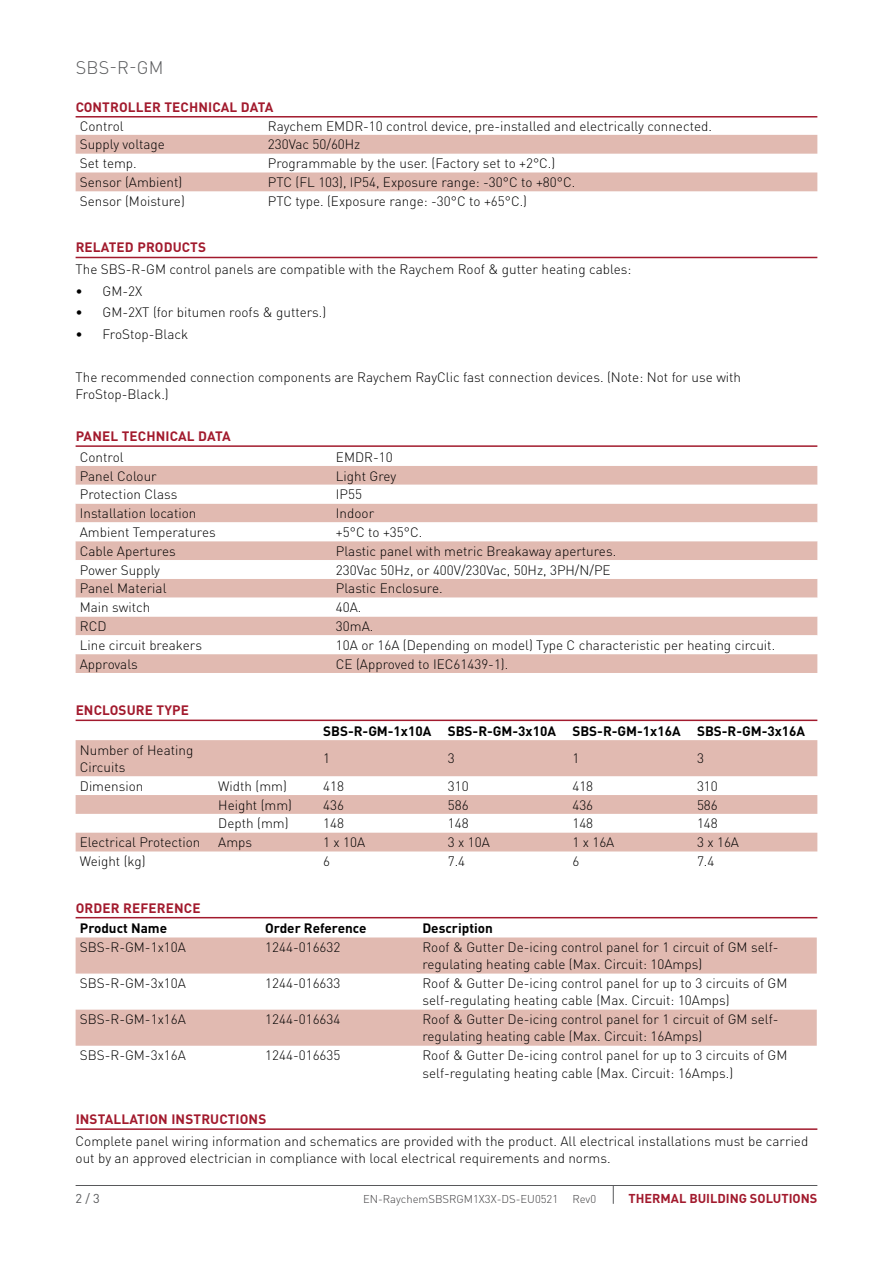
<style>
.page{position:relative;width:893px;height:1263px;background:#fff}
.page>*{position:absolute;margin:0;border:0;box-sizing:border-box;transform-origin:0 0}
.t1{font:300 18px "DIN Pro";color:#58595b}
.t2{font:300 13.5px/17.2px "DIN Pro";color:#000}
.t3{font:700 13.5px "DIN Pro";letter-spacing:.01em;color:#a21a2d}
.t4{font:700 13.5px "DIN Pro";color:#000}
.t5{font:700 12.75px "DIN Pro";color:#a21a2d}
.t6{font:12.75px "DIN Pro";color:#58595b}
.t7{font:300 11.25px "DIN Pro";color:#414042}
</style>
<div class="page">
<hr style="left:76px;top:1185px;width:741px;height:1px;background:#58595b">
<svg style="left:613px;top:1186px;width:1px;height:18px"></svg>
<hr style="left:76px;top:257px;width:741px;height:1px;background:#a21a2d">
<hr style="left:76px;top:445px;width:741px;height:2px;background:#a21a2d">
<hr style="left:76px;top:719px;width:741px;height:2px;background:#a21a2d">
<hr style="left:76px;top:917px;width:741px;height:1px;background:#a21a2d">
<hr style="left:76px;top:1128px;width:741px;height:2px;background:#a21a2d">
<div style="left:76px;top:135px;width:741px;height:19px;background:#e1bab1"></div>
<div style="left:76px;top:172px;width:741px;height:19px;background:#e1bab1"></div>
<hr style="left:76px;top:116px;width:741px;height:2px;background:#a21a2d">
<div style="left:76px;top:466px;width:741px;height:207px;background:#e1bab1"></div>
<svg style="left:76px;top:485px;width:741px;height:94px"></svg>
<svg style="left:76px;top:598px;width:741px;height:56px"></svg>
<svg style="left:76px;top:740px;width:741px;height:111px;fill:#e1bab1"></svg>
<div style="left:76px;top:795px;width:741px;height:19px;background:#e1bab1"></div>
<div style="left:76px;top:937px;width:741px;height:36px;background:#e1bab1"></div>
<div style="left:76px;top:1010px;width:741px;height:36px;background:#e1bab1"></div>
<h1 class="t1" style="left:76px;top:55px;width:89px">SBS-R-GM</h1>
<p class="t3" style="left:76px;top:98px;width:18px">CONTRO</p>
<p class="t3" style="left:128px;top:98px;width:131px">LLER TECHNICAL DATA</p>
<p class="t2" style="left:80px;top:117px;width:45px">Control</p>
<p class="t2" style="left:268px;top:117px;width:445px">Raychem EMDR-10 control device, pre-installed and electrically connected.</p>
<p class="t2" style="left:80px;top:135px;width:87px">Supply voltage</p>
<p class="t2" style="left:268px;top:135px;width:94px">230Vac 50/60Hz</p>
<p class="t2" style="left:80px;top:154px;width:58px">Set temp.</p>
<p class="t2" style="left:268px;top:154px;width:289px">Programmable by the user. (Factory set to +2°C.)</p>
<p class="t2" style="left:80px;top:173px;width:104px">Sensor (Ambient)</p>
<p class="t2" style="left:268px;top:173px;width:309px">PTC (FL 103), IP54, Exposure range: -30°C to +80°C.</p>
<p class="t2" style="left:80px;top:192px;width:107px">Sensor (Moisture)</p>
<p class="t2" style="left:268px;top:192px;width:261px">PTC type. (Exposure range: -30°C to +65°C.)</p>
<p class="t3" style="left:76px;top:238px;width:35px">RELATED</p>
<p class="t3" style="left:137px;top:238px;width:18px">PRODUCTS</p>
<p class="t2" style="left:76px;top:260px;width:557px">The SBS-R-GM control panels are compatible with the Raychem Roof &amp; gutter heating cables:</p>
<p class="t2" style="left:76px;top:281px;width:68px">• GM-2X</p>
<p class="t2" style="left:76px;top:303px;width:252px">• GM-2XT (for bitumen roofs &amp; gutters.)</p>
<p class="t2" style="left:76px;top:324px;width:114px">• FroStop-Black</p>
<p class="t2" style="left:76px;top:367px;width:667px">The recommended connection components are Raychem RayClic fast connection devices. (Note: Not for use with<br>FroStop-Black.)</p>
<p class="t3" style="left:76px;top:427px;width:18px">PANE</p>
<p class="t3" style="left:110px;top:427px;width:29px">L TECHNICA</p>
<p class="t3" style="left:187px;top:427px;width:30px">L DATA</p>
<p class="t2" style="left:80px;top:448px;width:45px">Control</p>
<p class="t2" style="left:336px;top:448px;width:58px">EMDR-10</p>
<p class="t2" style="left:80px;top:466px;width:78px">Panel Colour</p>
<p class="t2" style="left:336px;top:466px;width:62px">Light Grey</p>
<p class="t2" style="left:80px;top:485px;width:99px">Protection Class</p>
<p class="t2" style="left:336px;top:485px;width:28px">IP55</p>
<p class="t2" style="left:80px;top:504px;width:118px">Installation location</p>
<p class="t2" style="left:336px;top:504px;width:40px">Indoor</p>
<p class="t2" style="left:80px;top:523px;width:137px">Ambient Temperatures</p>
<p class="t2" style="left:336px;top:523px;width:88px">+5°C to +35°C.</p>
<p class="t2" style="left:80px;top:542px;width:97px">Cable Apertures</p>
<p class="t2" style="left:336px;top:542px;width:282px">Plastic panel with metric Breakaway apertures.</p>
<p class="t2" style="left:80px;top:561px;width:82px">Power Supply</p>
<p class="t2" style="left:336px;top:561px;width:276px">230Vac 50Hz, or 400V/230Vac, 50Hz, 3PH/N/PE</p>
<p class="t2" style="left:80px;top:579px;width:88px">Panel Material</p>
<p class="t2" style="left:336px;top:579px;width:108px">Plastic Enclosure.</p>
<p class="t2" style="left:80px;top:598px;width:72px">Main switch</p>
<p class="t2" style="left:336px;top:598px;width:27px">40A.</p>
<p class="t2" style="left:80px;top:617px;width:28px">RCD</p>
<p class="t2" style="left:336px;top:617px;width:39px">30mA.</p>
<p class="t2" style="left:80px;top:636px;width:124px">Line circuit breakers</p>
<p class="t2" style="left:336px;top:636px;width:441px">10A or 16A (Depending on model) Type C characteristic per heating circuit.</p>
<p class="t2" style="left:80px;top:655px;width:60px">Approvals</p>
<p class="t2" style="left:336px;top:655px;width:174px">CE (Approved to IEC61439-1).</p>
<p class="t3" style="left:76px;top:701px;width:44px">ENCLOSURE</p>
<p class="t3" style="left:157px;top:701px;width:25px">TYPE</p>
<p class="t4" style="left:323px;top:722px;width:484px">SBS-R-GM-1X10A SBS-R-GM-3X10A SBS-R-GM-1X16A SBS-R-GM-3X16A</p>
<p class="t2" style="left:80px;top:741px;width:115px">Number of Heating<br>Circuits</p>
<p class="t2" style="left:323px;top:749px;width:8px">1</p>
<p class="t2" style="left:448px;top:749px;width:8px">3</p>
<p class="t2" style="left:572px;top:749px;width:8px">1</p>
<p class="t2" style="left:697px;top:749px;width:8px">3</p>
<p class="t2" style="left:80px;top:777px;width:65px">Dimension</p>
<p class="t2" style="left:218px;top:777px;width:70px">Width (mm)</p>
<p class="t2" style="left:323px;top:777px;width:22px">418</p>
<p class="t2" style="left:448px;top:777px;width:22px">310</p>
<p class="t2" style="left:572px;top:777px;width:22px">418</p>
<p class="t2" style="left:697px;top:777px;width:22px">310</p>
<p class="t2" style="left:218px;top:795px;width:75px">Height (mm)</p>
<p class="t2" style="left:323px;top:795px;width:22px">436</p>
<p class="t2" style="left:448px;top:795px;width:22px">586</p>
<p class="t2" style="left:572px;top:795px;width:22px">436</p>
<p class="t2" style="left:697px;top:795px;width:22px">586</p>
<p class="t2" style="left:218px;top:814px;width:72px">Depth (mm)</p>
<p class="t2" style="left:323px;top:814px;width:22px">148</p>
<p class="t2" style="left:448px;top:814px;width:22px">148</p>
<p class="t2" style="left:572px;top:814px;width:22px">148</p>
<p class="t2" style="left:697px;top:814px;width:22px">148</p>
<p class="t2" style="left:80px;top:833px;width:122px">Electrical Protection</p>
<p class="t2" style="left:218px;top:833px;width:35px">Amps</p>
<p class="t2" style="left:323px;top:833px;width:44px">1 x 10A</p>
<p class="t2" style="left:448px;top:833px;width:44px">3 x 10A</p>
<p class="t2" style="left:572px;top:833px;width:44px">1 x 16A</p>
<p class="t2" style="left:697px;top:833px;width:44px">3 x 16A</p>
<p class="t2" style="left:80px;top:852px;width:67px">Weight (kg)</p>
<p class="t2" style="left:323px;top:852px;width:8px">6</p>
<p class="t2" style="left:448px;top:852px;width:19px">7.4</p>
<p class="t2" style="left:572px;top:852px;width:8px">6</p>
<p class="t2" style="left:697px;top:852px;width:19px">7.4</p>
<p class="t3" style="left:76px;top:899px;width:19px">ORDER</p>
<p class="t3" style="left:123px;top:899px;width:35px">REFERENCE</p>
<p class="t4" style="left:80px;top:919px;width:89px">PRODUCT NAME</p>
<p class="t4" style="left:265px;top:919px;width:103px">ORDER REFERENCE</p>
<p class="t4" style="left:422px;top:919px;width:72px">DESCRIPTION</p>
<p class="t2" style="left:80px;top:938px;width:108px">SBS-R-GM-1x10A</p>
<p class="t2" style="left:265px;top:938px;width:77px">1244-016632</p>
<p class="t2" style="left:422px;top:938px;width:358px">Roof &amp; Gutter De-icing control panel for 1 circuit of GM self&shy;regulating heating cable (Max. Circuit: 10Amps)</p>
<p class="t2" style="left:80px;top:974px;width:108px">SBS-R-GM-3x10A</p>
<p class="t2" style="left:265px;top:974px;width:77px">1244-016633</p>
<p class="t2" style="left:422px;top:974px;width:367px">Roof &amp; Gutter De-icing control panel for up to 3 circuits of GM self-regulating heating cable (Max. Circuit: 10Amps)</p>
<p class="t2" style="left:80px;top:1010px;width:108px">SBS-R-GM-1x16A</p>
<p class="t2" style="left:265px;top:1010px;width:77px">1244-016634</p>
<p class="t2" style="left:422px;top:1010px;width:358px">Roof &amp; Gutter De-icing control panel for 1 circuit of GM self&shy;regulating heating cable (Max. Circuit: 16Amps)</p>
<p class="t2" style="left:80px;top:1046px;width:108px">SBS-R-GM-3x16A</p>
<p class="t2" style="left:265px;top:1046px;width:77px">1244-016635</p>
<p class="t2" style="left:422px;top:1046px;width:367px">Roof &amp; Gutter De-icing control panel for up to 3 circuits of GM self-regulating heating cable (Max. Circuit: 16Amps.)</p>
<p class="t3" style="left:76px;top:1110px;width:14px">INSTA</p>
<p class="t3" style="left:114px;top:1110px;width:25px">LLATION</p>
<p class="t3" style="left:171px;top:1110px;width:14px">INSTRUCTIONS</p>
<p class="t2" style="left:76px;top:1131px;width:734px">Complete panel wiring information and schematics are provided with the product. All electrical installations must be carried out by an approved electrician in compliance with local electrical requirements and norms.</p>
<p class="t6" style="left:76px;top:1190px;width:26px">2 / 3</p>
<p class="t7" style="left:363px;top:1191px;width:197px">EN-RaychemSBSRGM1X3X-DS-EU0521</p>
<p class="t7" style="left:572px;top:1191px;width:25px">Rev0</p>
<p class="t5" style="left:629px;top:1190px;width:190px">THERMAL BUILDING SOLUTIONS</p>
</div>
